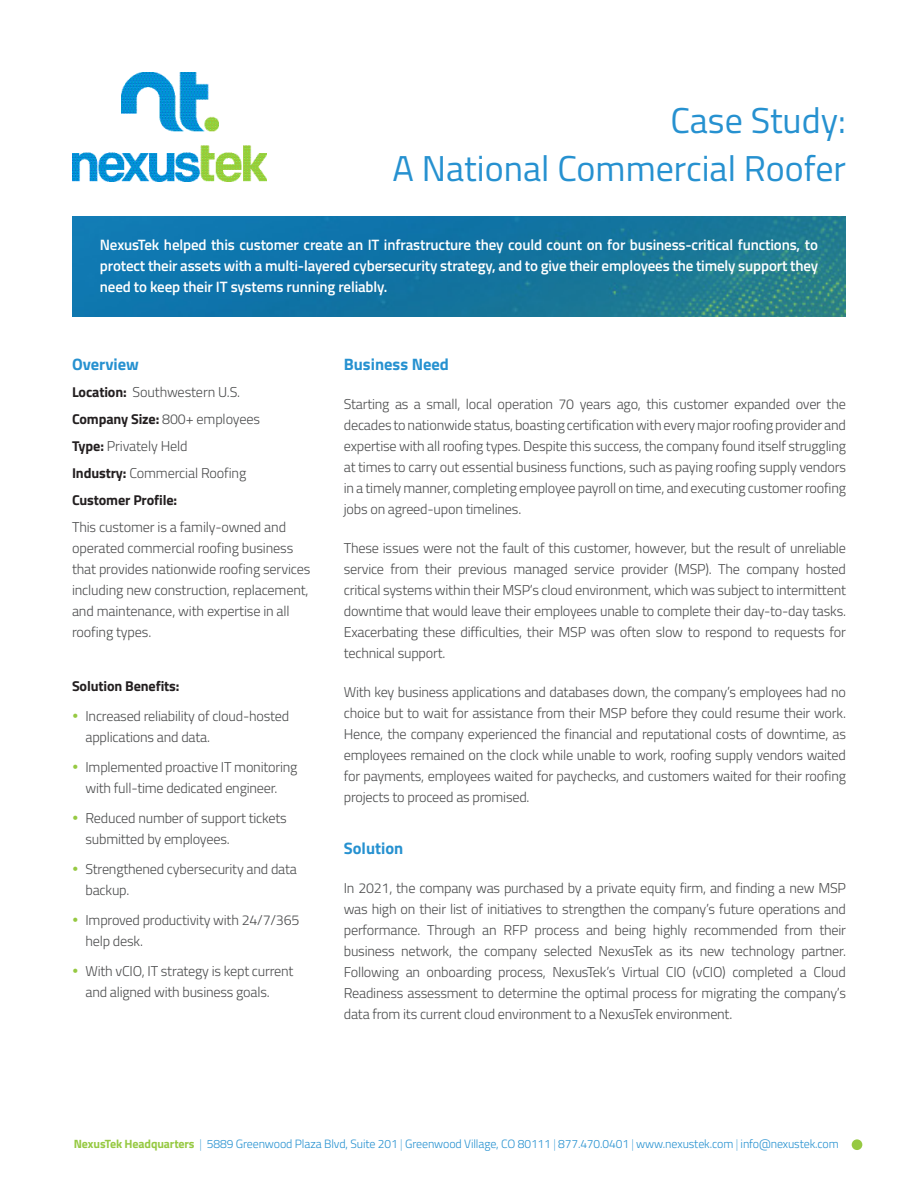
<style>
.page{position:relative;width:918px;height:1188px;background:#fff}
.page>*{position:absolute;margin:0;border:0;box-sizing:border-box;transform-origin:0 0}
.t1{font:36px/48px "Titillium Web";color:#2691d0;text-align:right}
.Section_1{font:700 16.5px "Titillium Web";color:#2691d0}
.Intro_text{font:600 15px/21px "Titillium Web";letter-spacing:-.01em;color:#fff;text-align:justify}
.Section_1-2{font:300 14.25px/21px "Titillium Web";letter-spacing:-.015em;color:#4b4c4d;text-align:justify}
.Bullet_-_1{font:300 14.25px/21px "Titillium Web";letter-spacing:-.015em;color:#4b4c4d}
.t2{font:700 14.25px "Titillium Web";letter-spacing:-.01em;color:#231f20}
.t3{font:300 12px "Titillium Web";letter-spacing:-.01em;color:#2691d0}
.s1{font-weight:700;color:#231f20}
.s2{color:#96c942}
.s3{font-weight:700;color:#96c942}
.s4{font-weight:200}
</style>
<div class="page">
<div style="left:852px;top:1139px;width:10px;height:11px;background:#96c942;border-radius:50%"></div>
<img style="left:72px;top:72px;width:194px;height:110px">
<img style="left:72px;top:216px;width:774px;height:101px">
<p class="t1" style="left:392px;top:94px;width:455px">Case Study:<br>A National Commercial Roofer</p>
<p class="Intro_text" style="left:100px;top:233px;width:720px">NexusTek helped this customer create an IT infrastructure they could count on for business-critical functions, to protect their assets with a multi-layered cybersecurity strategy, and to give their employees the timely support they need to keep their IT systems running reliably.</p>
<p class="Section_1" style="left:72px;top:351px;width:69px">Overview</p>
<p class="Section_1-2" style="left:72px;top:381px;width:170px"><span class="s1">Location:</span> Southwestern U.S.</p>
<p class="Section_1-2" style="left:72px;top:408px;width:190px"><span class="s1">Company Size:</span> 800+ employees</p>
<p class="Section_1-2" style="left:72px;top:435px;width:117px"><span class="s1">Type:</span> Privately Held</p>
<p class="Section_1-2" style="left:72px;top:462px;width:176px"><span class="s1">Industry:</span> Commercial Roofing</p>
<p class="t2" style="left:72px;top:489px;width:107px">Customer Profile:</p>
<p class="Section_1-2" style="left:72px;top:516px;width:240px;text-align:left">This customer is a family-owned and operated commercial roofing business that provides nationwide roofing services including new construction, replacement, and maintenance, with expertise in all roofing types.</p>
<p class="t2" style="left:72px;top:675px;width:109px">Solution Benefits:</p>
<p class="Bullet_-_1" style="left:86px;top:705px;width:205px;text-indent:-14px"><span class="s2">•</span> Increased reliability of cloud-hosted applications and data.</p>
<p class="Bullet_-_1" style="left:72px;top:756px;width:227px;text-align:center"><span class="s2">•</span> Implemented proactive IT monitoring with full-time dedicated engineer.</p>
<p class="Bullet_-_1" style="left:86px;top:807px;width:203px;text-indent:-14px"><span class="s2">•</span> Reduced number of support tickets submitted by employees.</p>
<p class="Bullet_-_1" style="left:86px;top:858px;width:213px;text-indent:-14px"><span class="s2">•</span> Strengthened cybersecurity and data backup.</p>
<p class="Bullet_-_1" style="left:86px;top:909px;width:215px;text-indent:-14px"><span class="s2">•</span> Improved productivity with 24/7/365 help desk.</p>
<p class="Bullet_-_1" style="left:86px;top:960px;width:210px;text-indent:-14px"><span class="s2">•</span> With vCIO, IT strategy is kept current and aligned with business goals.</p>
<p class="Section_1" style="left:344px;top:351px;width:107px">Business Need</p>
<p class="Section_1-2" style="left:344px;top:393px;width:504px">Starting as a small, local operation 70 years ago, this customer expanded over the decades to nationwide status, boasting certification with every major roofing provider and expertise with all roofing types. Despite this success, the company found itself struggling at times to carry out essential business functions, such as paying roofing supply vendors in a timely manner, completing employee payroll on time, and executing customer roofing jobs on agreed-upon timelines.</p>
<p class="Section_1-2" style="left:344px;top:537px;width:504px">These issues were not the fault of this customer, however, but the result of unreliable service from their previous managed service provider (MSP). The company hosted critical systems within their MSP’s cloud environment, which was subject to intermittent downtime that would leave their employees unable to complete their day-to-day tasks.<br>Exacerbating these difficulties, their MSP was often slow to respond to requests for technical support.</p>
<p class="Section_1-2" style="left:344px;top:681px;width:504px">With key business applications and databases down, the company’s employees had no choice but to wait for assistance from their MSP before they could resume their work.<br>Hence, the company experienced the financial and reputational costs of downtime, as employees remained on the clock while unable to work, roofing supply vendors waited for payments, employees waited for paychecks, and customers waited for their roofing projects to proceed as promised.</p>
<p class="Section_1" style="left:344px;top:836px;width:61px">Solution</p>
<p class="Section_1-2" style="left:344px;top:877px;width:504px">In 2021, the company was purchased by a private equity firm, and finding a new MSP was high on their list of initiatives to strengthen the company’s future operations and performance. Through an RFP process and being highly recommended from their business network, the company selected NexusTek as its new technology partner.<br>Following an onboarding process, NexusTek’s Virtual CIO (vCIO) completed a Cloud Readiness assessment to determine the optimal process for migrating the company’s data from its current cloud environment to a NexusTek environment.</p>
<p class="t3" style="left:74px;top:1136px;width:767px"><span class="s3">NexusTek Headquarters</span> <span class="s4">|</span> 5889 Greenwood Plaza Blvd, Suite 201 <span class="s4">|</span> Greenwood Village, CO 80111 <span class="s4">|</span> 877.470.0401 <span class="s4">|</span> www.nexustek.com <span class="s4">|</span> info@nexustek.com</p>
</div>
